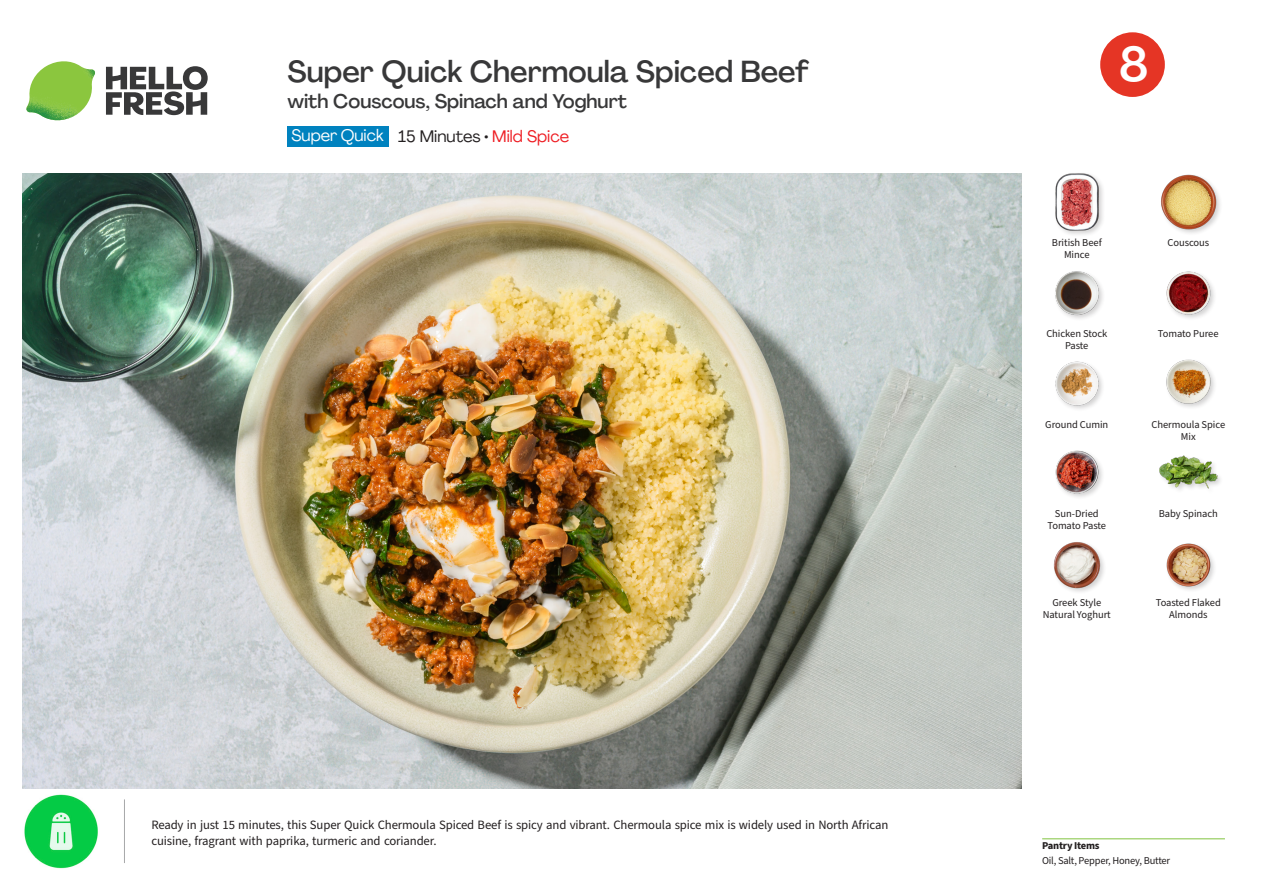
<style>
.page{position:relative;width:1263px;height:893px;background:#fff}
.page>*{position:absolute;margin:0;border:0;box-sizing:border-box;transform-origin:0 0}
._24_Recipe_Nr_Bag{font:500 48px "Agrandir";color:#fff}
._15_Titel_UK{font:500 30px "Agrandir";color:#383839}
._15_Titel_UK-2{font:500 19.5px "Agrandir";color:#383839}
._02_Box_Type{font:16.5px "Agrandir";color:#231f20}
._02_Box_Type-2{font:16.5px "Agrandir";color:#fff}
._24_Recipe_Nr_Bag-2{font:12.75px/16.4px "Source Sans Pro";letter-spacing:-.01em;color:#231f20}
._18_FRONT_ingredients_UK{font:10.5px/12px "Source Sans Pro";letter-spacing:-.005em;color:#231f20;text-align:center}
._14_Allergene_Text_7pt{font:10.5px "Source Sans Pro";letter-spacing:-.02em;color:#231f20}
._14_Allergene_Text_7pt-2{font:700 10.5px "Source Sans Pro";letter-spacing:-.02em;color:#231f20}
.s1{color:#ee1d23}
</style>
<div class="page">
<svg style="left:106px;top:66px;width:102px;height:49px"></svg>
<img style="left:26px;top:61px;width:69px;height:59px">
<img style="left:22px;top:173px;width:999px;height:615px">
<hr style="left:1042px;top:838px;width:183px;height:1px;background:#81c340">
<div style="left:287px;top:126px;width:102px;height:20px;background:#0082bf"></div>
<img style="left:24px;top:794px;width:74px;height:75px">
<hr style="left:124px;top:799px;width:1px;height:64px;background:#a7a8a9">
<img style="left:1053px;top:542px;width:51px;height:50px">
<img style="left:1166px;top:543px;width:48px;height:47px">
<img style="left:1055px;top:361px;width:48px;height:48px">
<img style="left:1055px;top:450px;width:48px;height:47px">
<div style="left:1158px;top:454px;width:66px;height:42px;background:#231f20;opacity:.2"></div>
<img style="left:1159px;top:454px;width:58px;height:42px">
<img style="left:1166px;top:359px;width:49px;height:48px">
<div style="left:1054px;top:172px;width:52px;height:66px;background:#231f20;opacity:.2"></div>
<img style="left:1054px;top:173px;width:51px;height:58px">
<img style="left:1055px;top:271px;width:48px;height:48px">
<img style="left:1166px;top:271px;width:48px;height:47px">
<div style="left:1160px;top:173px;width:63px;height:63px;background:#231f20;opacity:.2"></div>
<img style="left:1160px;top:173px;width:57px;height:58px">
<svg style="left:1100px;top:32px;width:65px;height:65px"></svg>
<p class="_15_Titel_UK" style="left:287px;top:53px;width:523px">Super Quick Chermoula Spiced Beef</p>
<p class="_15_Titel_UK-2" style="left:287px;top:89px;width:341px">with Couscous, Spinach and Yoghurt</p>
<p class="_02_Box_Type-2" style="left:292px;top:125px;width:94px">Super Quick</p>
<p class="_02_Box_Type" style="left:398px;top:126px;width:173px">15 Minutes • <span class="s1">Mild Spice</span></p>
<p class="_24_Recipe_Nr_Bag-2" style="left:151px;top:817px;width:738px">Ready in just 15 minutes, this Super Quick Chermoula Spiced Beef is spicy and vibrant. Chermoula spice mix is widely used in North African cuisine, fragrant with paprika, turmeric and coriander.</p>
<p class="_24_Recipe_Nr_Bag" style="left:1119px;top:35px;width:31px">8</p>
<p class="_18_FRONT_ingredients_UK" style="left:1052px;top:237px;width:51px">British Beef<br>Mince</p>
<p class="_18_FRONT_ingredients_UK" style="left:1167px;top:237px;width:43px">Couscous</p>
<p class="_18_FRONT_ingredients_UK" style="left:1046px;top:328px;width:62px">Chicken Stock</p>
<p class="_18_FRONT_ingredients_UK" style="left:1158px;top:328px;width:62px">Tomato Puree</p>
<p class="_18_FRONT_ingredients_UK" style="left:1065px;top:340px;width:25px">Paste</p>
<p class="_18_FRONT_ingredients_UK" style="left:1045px;top:419px;width:65px">Ground Cumin</p>
<p class="_18_FRONT_ingredients_UK" style="left:1151px;top:419px;width:75px">Chermoula Spice<br>Mix</p>
<p class="_18_FRONT_ingredients_UK" style="left:1055px;top:508px;width:45px">Sun-Dried</p>
<p class="_18_FRONT_ingredients_UK" style="left:1159px;top:508px;width:61px">Baby Spinach</p>
<p class="_18_FRONT_ingredients_UK" style="left:1047px;top:520px;width:60px">Tomato Paste</p>
<p class="_18_FRONT_ingredients_UK" style="left:1043px;top:596px;width:70px">Greek Style<br>Natural Yoghurt</p>
<p class="_18_FRONT_ingredients_UK" style="left:1156px;top:596px;width:66px">Toasted Flaked<br>Almonds</p>
<p class="_14_Allergene_Text_7pt-2" style="left:1042px;top:839px;width:59px">Pantry Items</p>
<p class="_14_Allergene_Text_7pt" style="left:1042px;top:854px;width:130px">Oil, Salt, Pepper, Honey, Butter</p>
</div>
